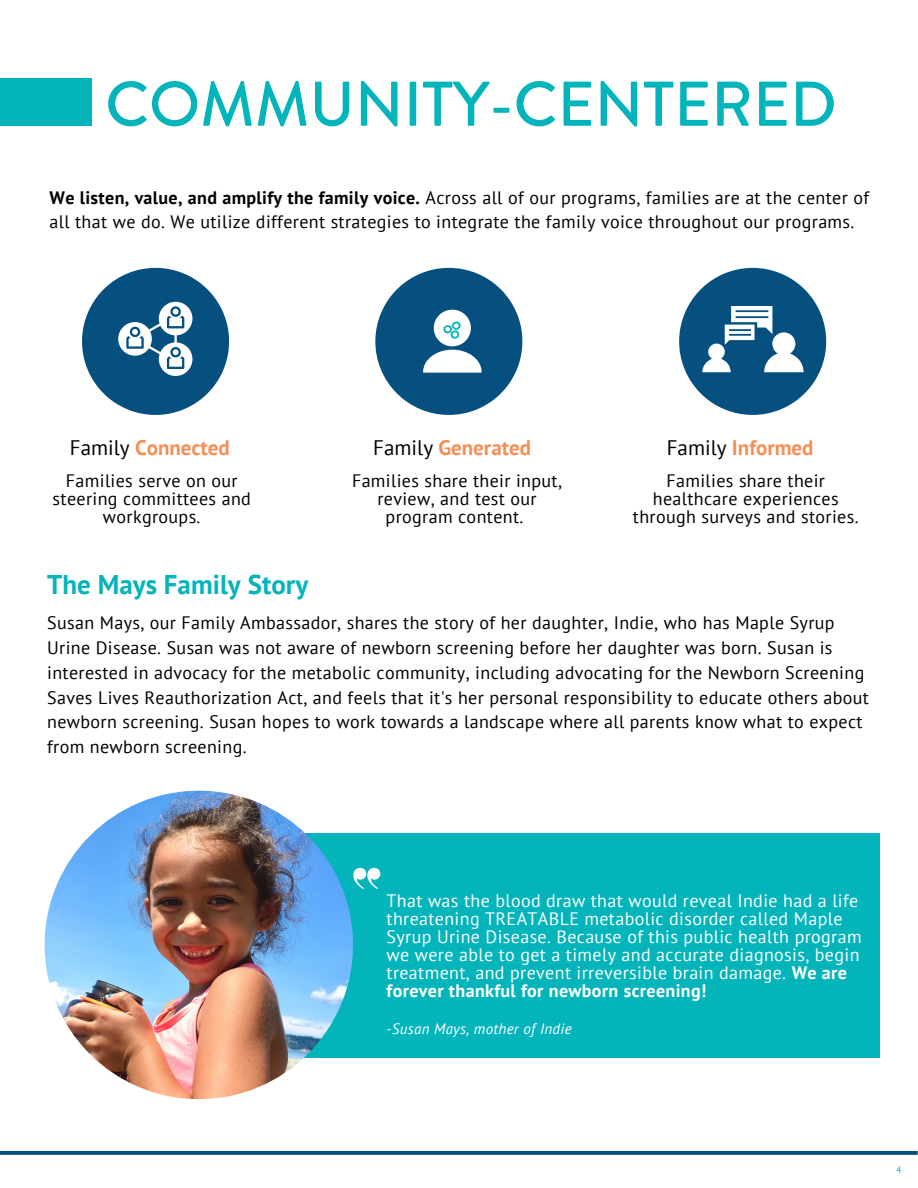
<style>
.page{position:relative;width:918px;height:1188px;background:#fff}
.page>*{position:absolute;margin:0;border:0;box-sizing:border-box;transform-origin:0 0}
.t1{font:500 63px "Brandon Grotesque";color:#03b4ba}
.t2{font:700 27px "PT Sans";color:#03b4ba}
.t3{font:700 21px "PT Sans";color:#f68e56}
.t4{font:18px/18px "PT Sans";letter-spacing:.02em;color:#000;text-align:center}
.t5{font:18px/18px "PT Sans";letter-spacing:.02em;color:#fff}
.t6{font:italic 15px "PT Sans";letter-spacing:.02em;color:#fff}
.t7{font:9px "PT Sans";color:#03b4ba}
.s1{font-weight:700}
.s2{font-weight:400;color:#000}
</style>
<div class="page">
<svg style="left:82px;top:268px;width:147px;height:147px"></svg>
<svg style="left:679px;top:268px;width:147px;height:147px"></svg>
<svg style="left:375px;top:268px;width:147px;height:147px"></svg>
<div style="left:297px;top:833px;width:583px;height:224px;background:#03b4ba"></div>
<img style="left:45px;top:791px;width:308px;height:308px;border-radius:50%">
<svg style="left:353px;top:868px;width:27px;height:21px"></svg>
<svg style="left:0;top:1151px;width:918px;height:4px;background:#0e5583"></svg>
<div style="left:0;top:78px;width:92px;height:48px;background:#03b4ba"></div>
<p class="t1" style="left:105px;top:61px;width:733px">COMMUNITY-CENTERED</p>
<p class="t4" style="left:49px;top:185px;width:821px;line-height:24.8px;text-align:left"><span class="s1">We listen, value, and amplify the family voice.</span> Across all of our programs, families are at the center of all that we do. We utilize different strategies to integrate the family voice throughout our programs.</p>
<p class="t3" style="left:70px;top:433px;width:162px"><span class="s2">Family</span> Connected</p>
<p class="t3" style="left:373px;top:433px;width:159px"><span class="s2">Family</span> Generated</p>
<p class="t3" style="left:667px;top:433px;width:148px"><span class="s2">Family</span> Informed</p>
<p class="t4" style="left:53px;top:472px;width:200px">Families serve on our steering committees and workgroups.</p>
<p class="t4" style="left:352px;top:472px;width:212px">Families share their input, review, and test our program content.</p>
<p class="t4" style="left:633px;top:472px;width:227px">Families share their healthcare experiences through surveys and stories.</p>
<p class="t2" style="left:47px;top:567px;width:263px">The Mays Family Story</p>
<p class="t4" style="left:47px;top:610px;width:823px;line-height:24.8px;text-align:left">Susan Mays, our Family Ambassador, shares the story of her daughter, Indie, who has Maple Syrup Urine Disease. Susan was not aware of newborn screening before her daughter was born. Susan is interested in advocacy for the metabolic community, including advocating for the Newborn Screening Saves Lives Reauthorization Act, and feels that it's her personal responsibility to educate others about newborn screening. Susan hopes to work towards a landscape where all parents know what to expect from newborn screening.</p>
<p class="t5" style="left:387px;top:891px;width:477px">That was the blood draw that would reveal Indie had a life threatening TREATABLE metabolic disorder called Maple Syrup Urine Disease. Because of this public health program we were able to get a timely and accurate diagnosis, begin treatment, and prevent irreversible brain damage. <span class="s1">We are forever thankful for newborn screening!</span></p>
<p class="t6" style="left:387px;top:1019px;width:187px">-Susan Mays, mother of Indie</p>
<p class="t7" style="left:897px;top:1164px;width:6px">4</p>
</div>
